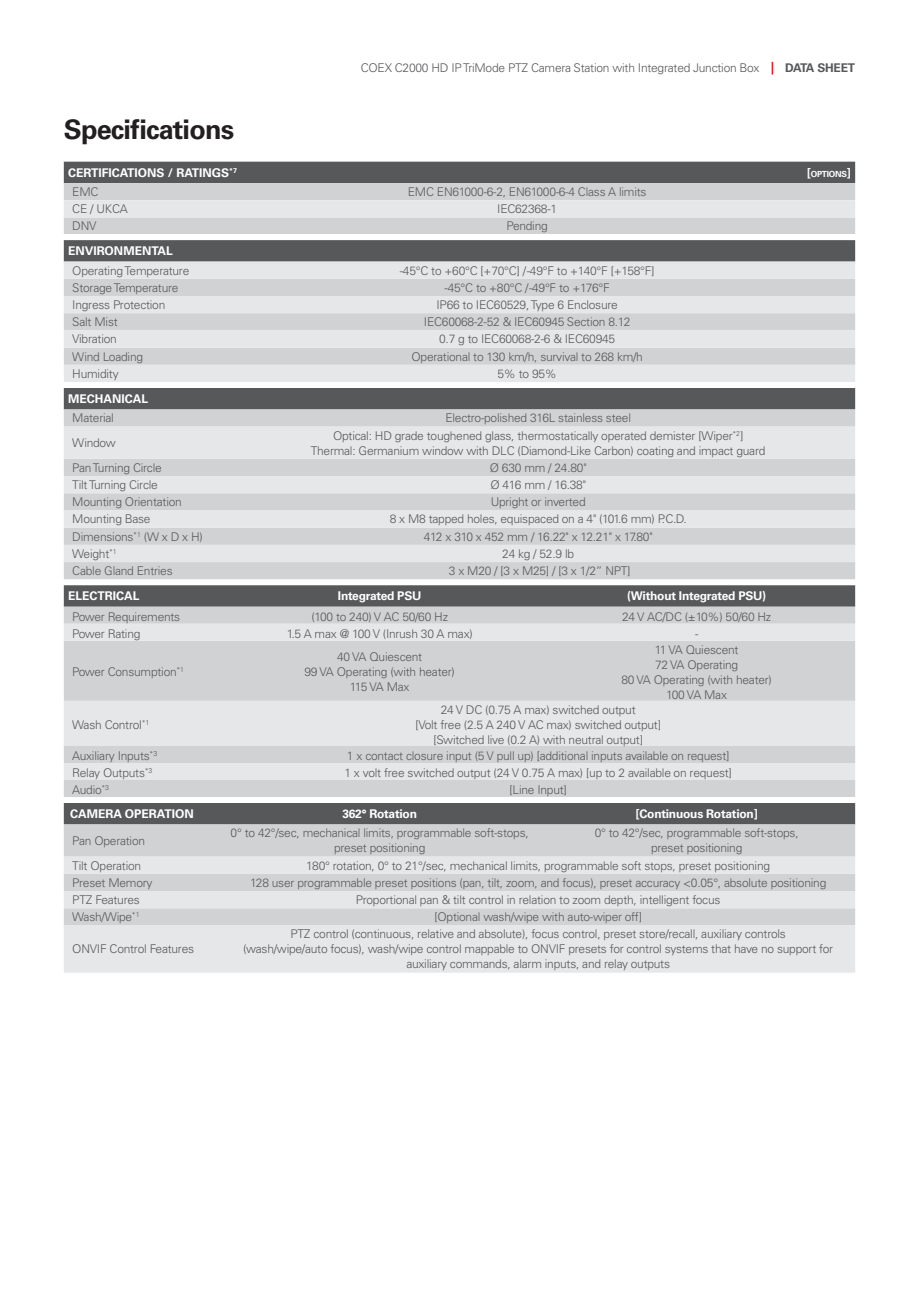
<style>
.page{position:relative;width:919px;height:1289px;background:#fff}
.page>*{position:absolute;margin:0;border:0;box-sizing:border-box;transform-origin:0 0}
.t1{font:700 27px "Univers LT Pro 65";letter-spacing:-.03em;color:#231f20}
.SYN_table_text{font:300 12px/15px "Univers LT Pro 45";letter-spacing:-.02em;color:#57585a;text-align:center}
.Table_Header{font:700 12px "Univers LT Pro 65";color:#fff}
.SYN_table_text-2{font:700 12px "Univers LT Pro 65";letter-spacing:-.02em;color:#fff}
.t2{font:700 12px "Univers LT Pro 65";letter-spacing:-.02em;color:#57585a}
.Table_Header-2{font:700 8.4px "Univers LT Pro 65";letter-spacing:-.03em;color:#fff}
.s1{font-size:12px}
</style>
<div class="page">
<svg style="left:771px;top:62px;width:2px;height:13px"></svg>
<div style="left:64px;top:162px;width:791px;height:21px;background:#57585a"></div>
<div style="left:64px;top:183px;width:791px;height:17px;background:#d1d2d4"></div>
<svg style="left:64px;top:200px;width:791px;height:182px;background:#cdced0"></svg>
<div style="left:64px;top:235px;width:791px;height:5px;background:#fff"></div>
<div style="left:64px;top:388px;width:791px;height:21px;background:#57585a"></div>
<div style="left:64px;top:409px;width:791px;height:170px;background:#d1d2d4"></div>
<svg style="left:64px;top:426px;width:791px;height:136px;background:#dedfe1"></svg>
<div style="left:64px;top:585px;width:791px;height:21px;background:#57585a"></div>
<div style="left:64px;top:606px;width:791px;height:191px;background:#d1d2d4"></div>
<svg style="left:64px;top:623px;width:791px;height:157px;background:#dbdcde"></svg>
<div style="left:64px;top:803px;width:791px;height:21px;background:#57585a"></div>
<div style="left:64px;top:824px;width:791px;height:32px;background:#d1d2d4"></div>
<svg style="left:64px;top:856px;width:791px;height:116px;background:#dfe0e2"></svg>
<p class="SYN_table_text" style="left:360px;top:61px;width:400px">COEX C2000 HD IP TriMode PTZ Camera Station with Integrated Junction Box</p>
<p class="t2" style="left:785px;top:61px;width:72px">DATA SHEET</p>
<p class="t1" style="left:64px;top:113px;width:172px">Specifications</p>
<p class="Table_Header" style="left:68px;top:165px;width:170px">CERTIFICATIONS / RATINGS<sup>*7</sup></p>
<p class="Table_Header-2" style="left:807px;top:169px;width:45px"><span class="s1">[</span>OPTIONS<span class="s1">]</span></p>
<p class="SYN_table_text" style="left:72px;top:184px;width:28px">EMC</p>
<p class="SYN_table_text" style="left:408px;top:184px;width:240px">EMC EN61000-6-2, EN61000-6-4 Class A limits</p>
<p class="SYN_table_text" style="left:72px;top:201px;width:57px">CE / UKCA</p>
<p class="SYN_table_text" style="left:497px;top:201px;width:61px">IEC62368-1</p>
<p class="SYN_table_text" style="left:72px;top:219px;width:26px">DNV</p>
<p class="SYN_table_text" style="left:506px;top:219px;width:43px">Pending</p>
<p class="Table_Header" style="left:68px;top:244px;width:106px">ENVIRONMENTAL</p>
<p class="SYN_table_text" style="left:72px;top:263px;width:119px">Operating Temperature</p>
<p class="SYN_table_text" style="left:400px;top:263px;width:256px">-45°C to +60°C [+70°C] / -49°F to +140°F [+158°F]</p>
<p class="SYN_table_text" style="left:72px;top:280px;width:108px">Storage Temperature</p>
<p class="SYN_table_text" style="left:444px;top:280px;width:167px">-45°C to +80°C / -49°F to +176°F</p>
<p class="SYN_table_text" style="left:72px;top:297px;width:95px">Ingress Protection</p>
<p class="SYN_table_text" style="left:436px;top:297px;width:183px">IP66 to IEC60529, Type 6 Enclosure</p>
<p class="SYN_table_text" style="left:72px;top:314px;width:47px">Salt Mist</p>
<p class="SYN_table_text" style="left:424px;top:314px;width:208px">IEC60068-2-52 &amp; IEC60945 Section 8.12</p>
<p class="SYN_table_text" style="left:72px;top:331px;width:46px">Vibration</p>
<p class="SYN_table_text" style="left:439px;top:331px;width:178px">0.7 g to IEC60068-2-6 &amp; IEC60945</p>
<p class="SYN_table_text" style="left:72px;top:349px;width:72px">Wind Loading</p>
<p class="SYN_table_text" style="left:411px;top:349px;width:233px">Operational to 130 km/h, survival to 268 km/h</p>
<p class="SYN_table_text" style="left:72px;top:366px;width:48px">Humidity</p>
<p class="SYN_table_text" style="left:497px;top:366px;width:61px">5% to 95%</p>
<p class="Table_Header" style="left:68px;top:392px;width:82px">MECHANICAL</p>
<p class="SYN_table_text" style="left:72px;top:410px;width:43px">Material</p>
<p class="SYN_table_text" style="left:445px;top:410px;width:187px">Electro-polished 316L stainless steel</p>
<p class="SYN_table_text" style="left:72px;top:435px;width:45px">Window</p>
<p class="SYN_table_text" style="left:311px;top:428px;width:456px">Optical: HD grade toughened glass, thermostatically operated demister [Wiper<sup>*2</sup>]<br>Thermal: Germanium window with DLC (Diamond-Like Carbon) coating and impact guard</p>
<p class="SYN_table_text" style="left:72px;top:460px;width:91px">Pan Turning Circle</p>
<p class="SYN_table_text" style="left:489px;top:460px;width:98px">Ø 630 mm / 24.80"</p>
<p class="SYN_table_text" style="left:72px;top:477px;width:87px">Tilt Turning Circle</p>
<p class="SYN_table_text" style="left:490px;top:477px;width:97px">Ø 416 mm / 16.38"</p>
<p class="SYN_table_text" style="left:72px;top:494px;width:111px">Mounting Orientation</p>
<p class="SYN_table_text" style="left:490px;top:494px;width:96px">Upright or inverted</p>
<p class="SYN_table_text" style="left:72px;top:511px;width:80px">Mounting Base</p>
<p class="SYN_table_text" style="left:389px;top:511px;width:298px">8 x M8 tapped holes, equispaced on a 4" (101.6 mm) P.C.D.</p>
<p class="SYN_table_text" style="left:72px;top:529px;width:132px">Dimensions<sup>*1</sup> (W x D x H)</p>
<p class="SYN_table_text" style="left:423px;top:529px;width:230px">412 x 310 x 452 mm / 16.22" x 12.21" x 17.80"</p>
<p class="SYN_table_text" style="left:72px;top:546px;width:46px">Weight<sup>*1</sup></p>
<p class="SYN_table_text" style="left:502px;top:546px;width:73px">24 kg / 52.9 lb</p>
<p class="SYN_table_text" style="left:72px;top:563px;width:102px">Cable Gland Entries</p>
<p class="SYN_table_text" style="left:449px;top:563px;width:183px">3 x M20 / [3 x M25] / [3 x 1/2” NPT]</p>
<p class="Table_Header" style="left:68px;top:589px;width:73px">ELECTRICAL</p>
<p class="SYN_table_text-2" style="left:338px;top:589px;width:85px">Integrated PSU</p>
<p class="SYN_table_text-2" style="left:627px;top:589px;width:141px">(Without Integrated PSU)</p>
<p class="SYN_table_text" style="left:72px;top:609px;width:109px">Power Requirements</p>
<p class="SYN_table_text" style="left:311px;top:609px;width:138px">(100 to 240) V AC 50/60 Hz</p>
<p class="SYN_table_text" style="left:622px;top:609px;width:151px">24 V AC/DC (±10%) 50/60 Hz</p>
<p class="SYN_table_text" style="left:72px;top:626px;width:70px">Power Rating</p>
<p class="SYN_table_text" style="left:287px;top:626px;width:187px">1.5 A max @ 100 V (Inrush 30 A max)</p>
<p class="SYN_table_text" style="left:695px;top:626px;width:5px">-</p>
<p class="SYN_table_text" style="left:72px;top:664px;width:113px">Power Consumption<sup>*1</sup></p>
<p class="SYN_table_text" style="left:654px;top:642px;width:85px">11 VA Quiescent</p>
<p class="SYN_table_text" style="left:655px;top:657px;width:85px">72 VA Operating</p>
<p class="SYN_table_text" style="left:621px;top:672px;width:152px">80 VA Operating (with heater)</p>
<p class="SYN_table_text" style="left:666px;top:687px;width:62px">100 VA Max</p>
<p class="SYN_table_text" style="left:337px;top:649px;width:87px">40 VA Quiescent</p>
<p class="SYN_table_text" style="left:304px;top:664px;width:152px">99 VA Operating (with heater)</p>
<p class="SYN_table_text" style="left:350px;top:679px;width:61px">115 VA Max</p>
<p class="SYN_table_text" style="left:72px;top:717px;width:78px">Wash Control<sup>*1</sup></p>
<p class="SYN_table_text" style="left:440px;top:702px;width:196px">24 V DC (0.75 A max) switched output</p>
<p class="SYN_table_text" style="left:415px;top:717px;width:247px">[Volt free (2.5 A 240 V AC max) switched output]</p>
<p class="SYN_table_text" style="left:433px;top:732px;width:211px">[Switched live (0.2 A) with neutral output]</p>
<p class="SYN_table_text" style="left:72px;top:748px;width:86px">Auxiliary Inputs<sup>*3</sup></p>
<p class="SYN_table_text" style="left:347px;top:748px;width:384px">1 x contact closure input (5 V pull up) [additional inputs available on request]</p>
<p class="SYN_table_text" style="left:72px;top:765px;width:82px">Relay Outputs<sup>*3</sup></p>
<p class="SYN_table_text" style="left:344px;top:765px;width:389px">1 x volt free switched output (24 V 0.75 A max) [up to 2 available on request]</p>
<p class="SYN_table_text" style="left:72px;top:782px;width:38px">Audio<sup>*3</sup></p>
<p class="SYN_table_text" style="left:509px;top:782px;width:59px">[Line Input]</p>
<p class="Table_Header" style="left:70px;top:806px;width:125px">CAMERA OPERATION</p>
<p class="SYN_table_text-2" style="left:342px;top:806px;width:76px">362° Rotation</p>
<p class="SYN_table_text-2" style="left:635px;top:806px;width:123px">[Continuous Rotation]</p>
<p class="SYN_table_text" style="left:72px;top:833px;width:74px">Pan Operation</p>
<p class="SYN_table_text" style="left:230px;top:825px;width:300px">0° to 42°/sec, mechanical limits, programmable soft-stops, preset positioning</p>
<p class="SYN_table_text" style="left:594px;top:825px;width:205px">0° to 42°/sec, programmable soft-stops,</p>
<p class="SYN_table_text" style="left:651px;top:840px;width:93px">preset positioning</p>
<p class="SYN_table_text" style="left:72px;top:857px;width:70px">Tilt Operation</p>
<p class="SYN_table_text" style="left:306px;top:857px;width:465px">180° rotation, 0° to 21°/sec, mechanical limits, programmable soft stops, preset positioning</p>
<p class="SYN_table_text" style="left:72px;top:875px;width:82px">Preset Memory</p>
<p class="SYN_table_text" style="left:250px;top:875px;width:577px">128 user programmable preset positions (pan, tilt, zoom, and focus), preset accuracy &lt;0.05°, absolute positioning</p>
<p class="SYN_table_text" style="left:72px;top:892px;width:69px">PTZ Features</p>
<p class="SYN_table_text" style="left:356px;top:892px;width:366px">Proportional pan &amp; tilt control in relation to zoom depth, intelligent focus</p>
<p class="SYN_table_text" style="left:72px;top:909px;width:69px">Wash/Wipe<sup>*1</sup></p>
<p class="SYN_table_text" style="left:434px;top:909px;width:209px">[Optional wash/wipe with auto-wiper off]</p>
<p class="SYN_table_text" style="left:72px;top:941px;width:123px">ONVIF Control Features</p>
<p class="SYN_table_text" style="left:243px;top:926px;width:591px">PTZ control (continuous, relative and absolute), focus control, preset store/recall, auxiliary controls<br>(wash/wipe/auto focus), wash/wipe control mappable to ONVIF presets for control systems that have no support for auxiliary commands, alarm inputs, and relay outputs</p>
</div>
